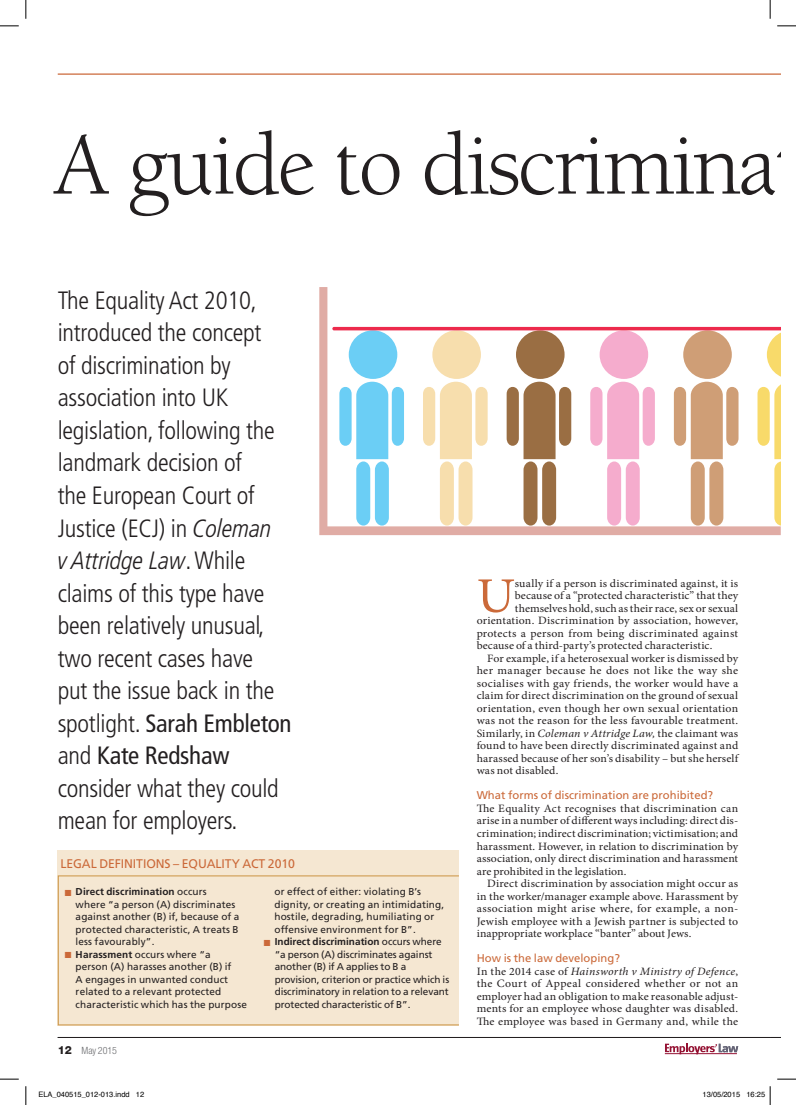
<style>
.page{position:relative;width:796px;height:1105px;background:#fff}
.page>*{position:absolute;margin:0;border:0;box-sizing:border-box;transform-origin:0 0}
.t1{font:90px "Berkeley Std";letter-spacing:-.03em;color:#231f20}
.t2{font:49.75px "Minion Pro";color:#cb6939;scale:1.05 1}
.t3{font:300 condensed 25px/32.5px "Frutiger LT Pro";letter-spacing:-.01em;color:#231f20}
.t4{font:12.5px "Frutiger LT Pro";letter-spacing:-.005em;color:#cb6939}
.t5{font:11.25px/12.5px "Minion Pro";letter-spacing:.015em;color:#231f20;text-align:justify;scale:1.05 1}
.t6{font:11.25px "Frutiger LT Pro";letter-spacing:.005em;color:#cb6939}
.t7{font:11.25px "Minion Pro";letter-spacing:.035em;color:#231f20;scale:1.05 1}
.t8{font:10px/12.5px "Frutiger LT Pro";letter-spacing:.015em;color:#231f20}
.t9{font:10px/12.5px "Frutiger LT Pro";letter-spacing:-.005em;color:#231f20}
.t10{font:300 condensed 10px "Helvetica Neue LT Pro";letter-spacing:-.01em;color:#6c6d70}
.t11{font:7.5px "Helvetica";color:#000}
.s1{font-style:italic}
.s2{font-weight:400}
.s3{color:#cb6939}
.s4{font-weight:700}
.s5{font-weight:800;font-stretch:normal;font-size:11.25px;color:#231f20}
</style>
<div class="page">
<svg style="left:665px;top:1043px;width:73px;height:10px"></svg>
<div style="left:57px;top:850px;width:401px;height:175px;background:#f5e7d2"></div>
<div style="left:58px;top:875px;width:401px;height:150px;border:1px solid #cf9c51"></div>
<hr style="left:58px;top:73px;width:723px;height:2px;background:#cb6939">
<hr style="left:58px;top:1036px;width:712px;height:1px;background:#231f20">
<svg style="left:319px;top:287px;width:462px;height:248px"></svg>
<svg style="left:332px;top:327px;width:449px;height:198px"></svg>
<svg style="left:0;top:25px;width:19px;height:2px"></svg>
<svg style="left:777px;top:25px;width:19px;height:2px"></svg>
<svg style="left:0;top:1078px;width:19px;height:1px"></svg>
<svg style="left:777px;top:1078px;width:19px;height:1px"></svg>
<svg style="left:25px;top:0;width:2px;height:19px"></svg>
<svg style="left:25px;top:1086px;width:2px;height:18px"></svg>
<svg style="left:769px;top:0;width:2px;height:19px"></svg>
<svg style="left:769px;top:1086px;width:2px;height:18px"></svg>
<h1 class="t1" style="left:54px;top:117px;width:748px">A guide to discriminat</h1>
<p class="t3" style="left:58px;top:284px;width:235px">The Equality Act 2010, introduced the concept<br>of discrimination by association into UK legislation, following the landmark decision of<br>the European Court of<br>Justice (ECJ) in <span class="s1">Coleman<br>v Attridge Law</span>. While claims of this type have been relatively unusual, two recent cases have<br>put the issue back in the spotlight. <span class="s2">Sarah Embleton </span>and <span class="s2">Kate Redshaw </span>consider what they could mean for employers.</p>
<p class="t4" style="left:60px;top:855px;width:236px">Legal definitions – Equality Act 2010</p>
<p class="t8" style="left:76px;top:885px;width:165px;text-indent:-11px"><span class="s3">■</span> <span class="s4">Direct discrimination</span> occurs<br>where “a person (A) discriminates against another (B) if, because of a protected characteristic, A treats B less favourably”.</p>
<p class="t8" style="left:76px;top:947px;width:173px;text-indent:-11px"><span class="s3">■</span> <span class="s4">Harassment</span> occurs where “a<br>person (A) harasses another (B) if<br>A engages in unwanted conduct related to a relevant protected characteristic which has the purpose</p>
<p class="t10" style="left:58px;top:1044px;width:61px"><span class="s5">12</span> May 2015</p>
<p class="t8" style="left:274px;top:885px;width:171px">or effect of either: violating B’s dignity, or creating an intimidating, hostile, degrading, humiliating or offensive environment for B”.</p>
<p class="t9" style="left:275px;top:935px;width:176px;text-indent:-11px"><span class="s3">■</span> <span class="s4">Indirect discrimination</span> occurs where “a person (A) discriminates against another (B) if A applies to B a provision, criterion or practice which is discriminatory in relation to a relevant protected characteristic of B”.</p>
<h2 class="t2" style="left:477px;top:562px;width:38px">U</h2>
<p class="t5" style="left:515px;top:576px;width:214px">sually if a person is discriminated against, it is</p>
<p class="t5" style="left:515px;top:589px;width:214px">because of a “protected characteristic” that they</p>
<p class="t5" style="left:515px;top:601px;width:214px">themselves hold, such as their race, sex or sexual</p>
<p class="t5" style="left:477px;top:614px;width:251px">orientation. Discrimination by association, however,</p>
<p class="t5" style="left:477px;top:626px;width:251px">protects a person from being discriminated against</p>
<p class="t5" style="left:477px;top:639px;width:226px">because of a third-party’s protected characteristic.</p>
<p class="t5" style="left:487px;top:651px;width:240px">For example, if a heterosexual worker is dismissed by</p>
<p class="t7" style="left:477px;top:663px;width:250px">her manager because he does not like the way she</p>
<p class="t5" style="left:477px;top:676px;width:251px">socialises with gay friends, the worker would have a</p>
<p class="t5" style="left:477px;top:689px;width:251px">claim for direct discrimination on the ground of sexual</p>
<p class="t5" style="left:477px;top:701px;width:251px">orientation, even though her own sexual orientation</p>
<p class="t5" style="left:477px;top:714px;width:251px">was not the reason for the less favourable treatment.</p>
<p class="t5" style="left:477px;top:726px;width:251px">Similarly, in <span class="s1">Coleman v Attridge Law,</span> the claimant was</p>
<p class="t5" style="left:477px;top:739px;width:251px">found to have been directly discriminated against and</p>
<p class="t5" style="left:477px;top:751px;width:251px">harassed because of her son’s disability – but she herself</p>
<p class="t5" style="left:477px;top:764px;width:79px">was not disabled.</p>
<p class="t6" style="left:477px;top:788px;width:238px">What forms of discrimination are prohibited?</p>
<p class="t5" style="left:477px;top:801px;width:251px">The Equality Act recognises that discrimination can arise in a number of different ways including: direct dis&shy;crimination; indirect discrimination; victimisation; and harassment. However, in relation to discrimination by association, only direct discrimination and harassment are prohibited in the legislation.</p>
<p class="t5" style="left:477px;top:876px;width:251px;text-indent:11px">Direct discrimination by association might occur as in the worker/manager example above. Harassment by association might arise where, for example, a non-Jewish employee with a Jewish partner is subjected to inappropriate workplace “banter” about Jews.</p>
<p class="t6" style="left:477px;top:951px;width:145px">How is the law developing?</p>
<p class="t5" style="left:477px;top:964px;width:251px">In the 2014 case of <span class="s1">Hainsworth v Ministry of Defence</span>, the Court of Appeal considered whether or not an employer had an obligation to make reasonable adjust&shy;ments for an employee whose daughter was disabled.<br>The employee was based in Germany and, while the</p>
<p class="t11" style="left:38px;top:1088px;width:107px">ELA_040515_012-013.indd 12</p>
<p class="t11" style="left:702px;top:1088px;width:64px">13/05/2015 16:25</p>
</div>
